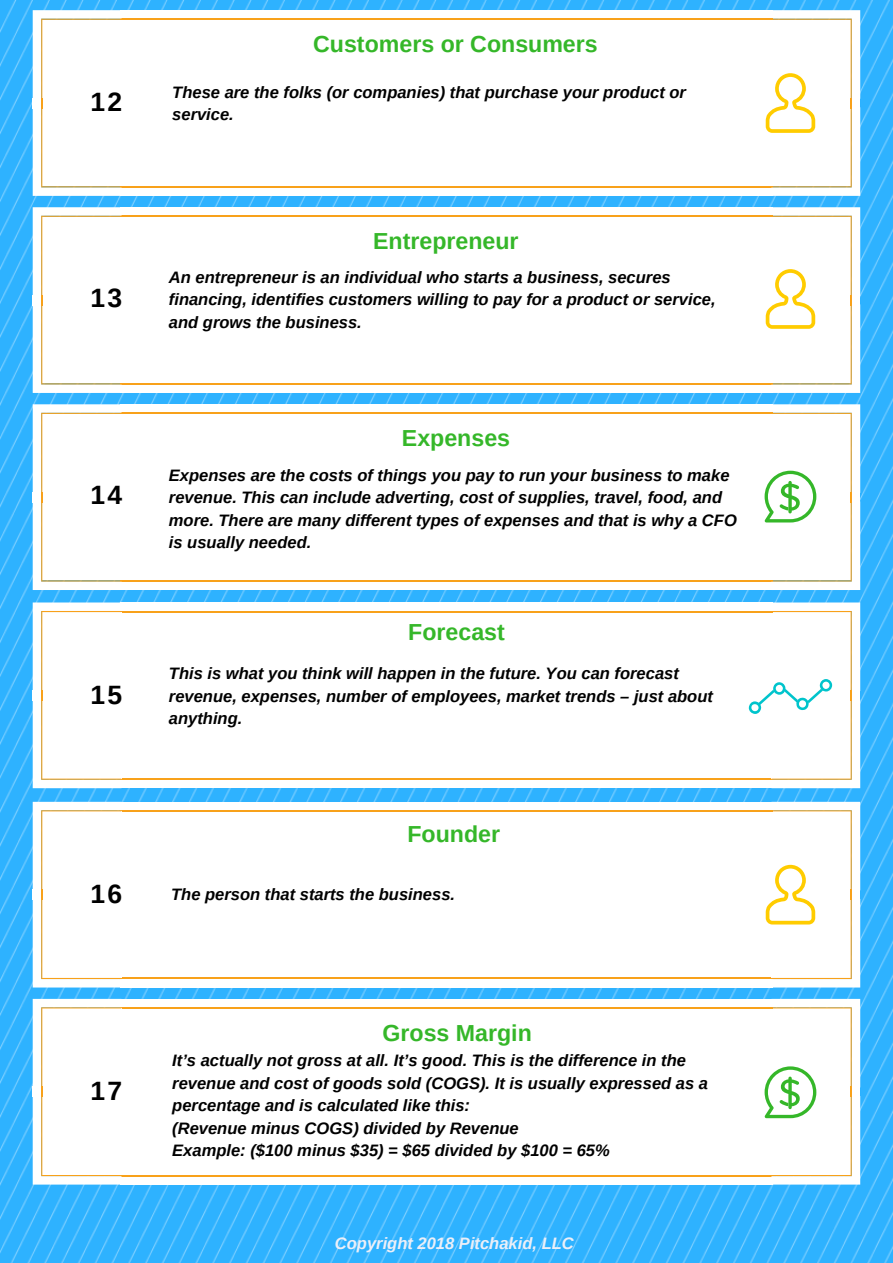
<style>
.page{position:relative;width:893px;height:1263px;background:#fff}
.page>*{position:absolute;margin:0;border:0;box-sizing:border-box;transform-origin:0 0}
.t1{font:700 26.55px "Arimo";letter-spacing:.09em;color:#000}
.t2{font:700 23.25px "Arimo";color:#35b729}
.t3{font:italic 700 16.5px/22.5px "Arimo";color:#000}
.t4{font:italic 700 16.5px "Arimo";color:#eceff8}
</style>
<div class="page">
<img style="left:0;top:0;width:893px;height:1263px">
<div style="left:120px;top:295px;width:653px;height:11px;background:#fff"></div>
<div style="left:120px;top:304px;width:653px;height:79px;background:#fff"></div>
<div style="left:120px;top:384px;width:653px;height:9px;background:#fff"></div>
<hr style="left:120px;top:383px;width:653px;height:1px;background:#f8a11a">
<div style="left:120px;top:217px;width:653px;height:79px;background:#fff"></div>
<div style="left:120px;top:207px;width:653px;height:9px;background:#fff"></div>
<hr style="left:120px;top:216px;width:653px;height:1px;background:#f8a11a">
<svg style="left:33px;top:207px;width:88px;height:186px"></svg>
<div style="left:120px;top:492px;width:653px;height:11px;background:#fff"></div>
<div style="left:120px;top:501px;width:653px;height:79px;background:#fff"></div>
<div style="left:120px;top:581px;width:653px;height:9px;background:#fff"></div>
<hr style="left:120px;top:580px;width:653px;height:1px;background:#f8a11a">
<div style="left:120px;top:414px;width:653px;height:79px;background:#fff"></div>
<div style="left:120px;top:404px;width:653px;height:9px;background:#fff"></div>
<hr style="left:120px;top:413px;width:653px;height:1px;background:#f8a11a">
<svg style="left:33px;top:404px;width:88px;height:186px"></svg>
<svg style="left:765px;top:404px;width:95px;height:186px"></svg>
<div style="left:120px;top:690px;width:653px;height:11px;background:#fff"></div>
<div style="left:120px;top:700px;width:653px;height:79px;background:#fff"></div>
<div style="left:120px;top:780px;width:653px;height:8px;background:#fff"></div>
<hr style="left:120px;top:779px;width:653px;height:1px;background:#f8a11a">
<div style="left:120px;top:612px;width:653px;height:79px;background:#fff"></div>
<div style="left:120px;top:602px;width:653px;height:9px;background:#fff"></div>
<hr style="left:120px;top:611px;width:653px;height:1px;background:#f8a11a">
<svg style="left:33px;top:602px;width:88px;height:186px"></svg>
<div style="left:120px;top:889px;width:653px;height:11px;background:#fff"></div>
<div style="left:120px;top:899px;width:653px;height:79px;background:#fff"></div>
<div style="left:120px;top:979px;width:653px;height:8px;background:#fff"></div>
<hr style="left:120px;top:978px;width:653px;height:1px;background:#f8a11a">
<div style="left:120px;top:811px;width:653px;height:79px;background:#fff"></div>
<div style="left:120px;top:802px;width:653px;height:8px;background:#fff"></div>
<hr style="left:120px;top:810px;width:653px;height:1px;background:#f8a11a">
<svg style="left:33px;top:802px;width:88px;height:185px"></svg>
<div style="left:120px;top:1086px;width:653px;height:11px;background:#fff"></div>
<div style="left:120px;top:1096px;width:653px;height:79px;background:#fff"></div>
<div style="left:120px;top:1176px;width:653px;height:8px;background:#fff"></div>
<hr style="left:120px;top:1175px;width:653px;height:1px;background:#f8a11a">
<div style="left:120px;top:1008px;width:653px;height:79px;background:#fff"></div>
<div style="left:120px;top:999px;width:653px;height:8px;background:#fff"></div>
<hr style="left:120px;top:1007px;width:653px;height:1px;background:#f8a11a">
<svg style="left:33px;top:999px;width:88px;height:185px"></svg>
<svg style="left:765px;top:999px;width:95px;height:185px"></svg>
<div style="left:120px;top:98px;width:653px;height:10px;background:#fff"></div>
<div style="left:120px;top:107px;width:653px;height:79px;background:#fff"></div>
<div style="left:120px;top:187px;width:653px;height:9px;background:#fff"></div>
<hr style="left:120px;top:186px;width:653px;height:1px;background:#f8a11a">
<div style="left:120px;top:20px;width:653px;height:79px;background:#fff"></div>
<div style="left:120px;top:10px;width:653px;height:9px;background:#fff"></div>
<hr style="left:120px;top:19px;width:653px;height:1px;background:#f8a11a">
<svg style="left:33px;top:10px;width:88px;height:186px"></svg>
<svg style="left:766px;top:10px;width:94px;height:186px"></svg>
<svg style="left:766px;top:207px;width:94px;height:186px"></svg>
<svg style="left:766px;top:802px;width:94px;height:185px"></svg>
<svg style="left:749px;top:602px;width:111px;height:186px"></svg>
<h1 class="t1" style="left:90px;top:87px;width:33px">12</h1>
<h1 class="t1" style="left:90px;top:283px;width:33px">13</h1>
<h1 class="t1" style="left:90px;top:480px;width:33px">14</h1>
<h1 class="t1" style="left:90px;top:680px;width:33px">15</h1>
<h1 class="t1" style="left:90px;top:879px;width:33px">16</h1>
<h2 class="t2" style="left:313px;top:31px;width:286px">Customers or Consumers</h2>
<p class="t3" style="left:172px;top:81px;width:515px">These are the folks (or companies) that purchase your product or service.</p>
<h2 class="t2" style="left:373px;top:228px;width:147px">Entrepreneur</h2>
<p class="t3" style="left:169px;top:266px;width:548px">An entrepreneur is an individual who starts a business, secures financing, identifies customers willing to pay for a product or service, and grows the business.</p>
<h2 class="t2" style="left:402px;top:425px;width:110px">Expenses</h2>
<p class="t3" style="left:169px;top:464px;width:569px">Expenses are the costs of things you pay to run your business to make revenue. This can include adverting, cost of supplies, travel, food, and more. There are many different types of expenses and that is why a CFO is usually needed.</p>
<h2 class="t2" style="left:408px;top:618px;width:98px">Forecast</h2>
<p class="t3" style="left:169px;top:662px;width:546px">This is what you think will happen in the future. You can forecast revenue, expenses, number of employees, market trends – just about anything.</p>
<h2 class="t2" style="left:407px;top:821px;width:94px">Founder</h2>
<p class="t3" style="left:171px;top:883px;width:285px">The person that starts the business.</p>
<h1 class="t1" style="left:90px;top:1076px;width:33px">17</h1>
<h2 class="t2" style="left:382px;top:1019px;width:151px">Gross Margin</h2>
<p class="t3" style="left:172px;top:1049px;width:537px">It’s actually not gross at all. It’s good. This is the difference in the revenue and cost of goods sold (COGS). It is usually expressed as a percentage and is calculated like this:<br>(Revenue minus COGS) divided by Revenue<br>Example: ($100 minus $35) = $65 divided by $100 = 65%</p>
<p class="t4" style="left:335px;top:1234px;width:240px">Copyright 2018 Pitchakid, LLC</p>
</div>
